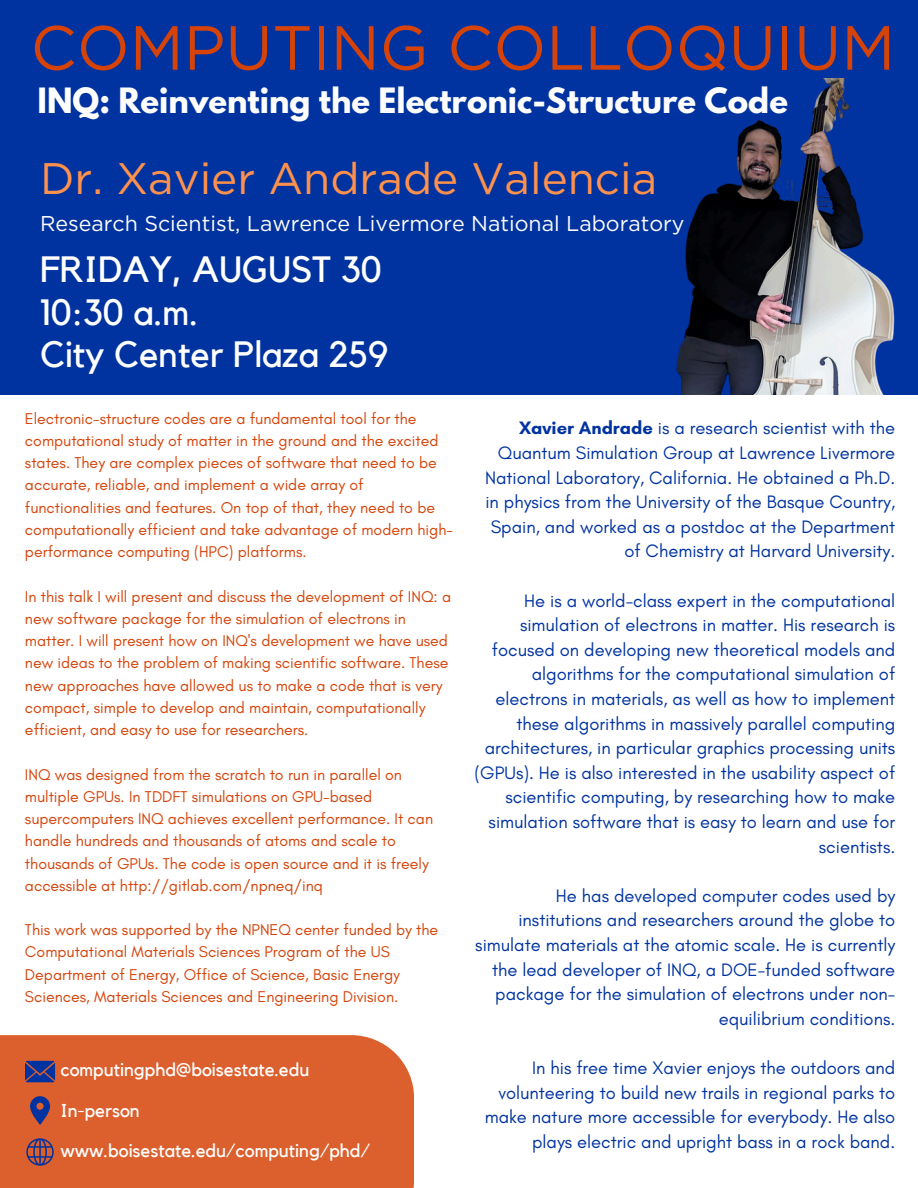
<style>
.page{position:relative;width:918px;height:1188px;background:#fff}
.page>*{position:absolute;margin:0;border:0;box-sizing:border-box;transform-origin:0 0}
.t1{font:62.25px "Gotham";color:#d64309}
.t2{font:44.1px "Gotham";color:#ff914d}
.t3{font:36.45px/42.8px "Kollektif";color:#fff}
.t4{font:700 30.9px "League Spartan";color:#fdfdfd}
.t5{font:21.45px "Gotham";color:#fdfdfd}
.t6{font:18.6px/40.2px "Kollektif";color:#fff}
.t7{font:18.3px/24.6px "Glacial Indifference";color:#0033a0;text-align:right}
.t8{font:15.9px/22.2px "Glacial Indifference";color:#d64309}
.s1{font-weight:700}
</style>
<div class="page">
<div style="left:0;top:0;width:918px;height:394px;background:#0033a0"></div>
<div style="left:0;top:1035px;width:414px;height:153px;background:#dc5f2e"></div>
<svg style="left:25px;top:1061px;width:30px;height:21px"></svg>
<svg style="left:30px;top:1096px;width:20px;height:28px"></svg>
<svg style="left:26px;top:1138px;width:27px;height:27px"></svg>
<img style="left:676px;top:78px;width:219px;height:316px">
<h4 class="t1" style="left:31px;top:10px;width:866px">COMPUTING COLLOQUIUM</h4>
<p class="t4" style="left:38px;top:85px;width:752px">INQ: Reinventing the Electronic-Structure Code</p>
<h2 class="t2" style="left:40px;top:152px;width:619px">Dr. Xavier Andrade Valencia</h2>
<h2 class="t5" style="left:40px;top:210px;width:646px">Research Scientist, Lawrence Livermore National Laboratory</h2>
<p class="t3" style="left:40px;top:249px;width:350px">FRIDAY, AUGUST 30<br>10:30 a.m.<br>City Center Plaza 259</p>
<p class="t8" style="left:25px;top:407px;width:430px">Electronic-structure codes are a fundamental tool for the computational study of matter in the ground and the excited states. They are complex pieces of software that need to be accurate, reliable, and implement a wide array of functionalities and features. On top of that, they need to be computationally efficient and take advantage of modern high&shy;performance computing (HPC) platforms.</p>
<p class="t8" style="left:25px;top:585px;width:428px">In this talk I will present and discuss the development of INQ: a new software package for the simulation of electrons in matter. I will present how on INQ's development we have used new ideas to the problem of making scientific software. These new approaches have allowed us to make a code that is very compact, simple to develop and maintain, computationally efficient, and easy to use for researchers.</p>
<h5 class="t8" style="left:25px;top:763px;width:410px">INQ was designed from the scratch to run in parallel on multiple GPUs. In TDDFT simulations on GPU-based supercomputers INQ achieves excellent performance. It can handle hundreds and thousands of atoms and scale to thousands of GPUs. The code is open source and it is freely accessible at http://gitlab.com/npneq/inq</h5>
<h5 class="t8" style="left:25px;top:919px;width:415px">This work was supported by the NPNEQ center funded by the Computational Materials Sciences Program of the US Department of Energy, Office of Science, Basic Energy Sciences, Materials Sciences and Engineering Division.</h5>
<h3 class="t6" style="left:60px;top:1051px;width:311px">computingphd@boisestate.edu<br>In-person www.boisestate.edu/computing/phd/</h3>
<p class="t7" style="left:485px;top:416px;width:412px"><span class="s1">Xavier Andrade</span> is a research scientist with the Quantum Simulation Group at Lawrence Livermore National Laboratory, California. He obtained a Ph.D. in physics from the University of the Basque Country, Spain, and worked as a postdoc at the Department of Chemistry at Harvard University.</p>
<p class="t7" style="left:475px;top:588px;width:422px">He is a world-class expert in the computational simulation of electrons in matter. His research is focused on developing new theoretical models and algorithms for the computational simulation of electrons in materials, as well as how to implement these algorithms in massively parallel computing architectures, in particular graphics processing units (GPUs). He is also interested in the usability aspect of scientific computing, by researching how to make simulation software that is easy to learn and use for scientists.</p>
<p class="t7" style="left:475px;top:883px;width:422px">He has developed computer codes used by institutions and researchers around the globe to simulate materials at the atomic scale. He is currently the lead developer of INQ, a DOE-funded software package for the simulation of electrons under non&shy;equilibrium conditions.</p>
<p class="t7" style="left:485px;top:1055px;width:412px">In his free time Xavier enjoys the outdoors and volunteering to build new trails in regional parks to make nature more accessible for everybody. He also plays electric and upright bass in a rock band.</p>
</div>
